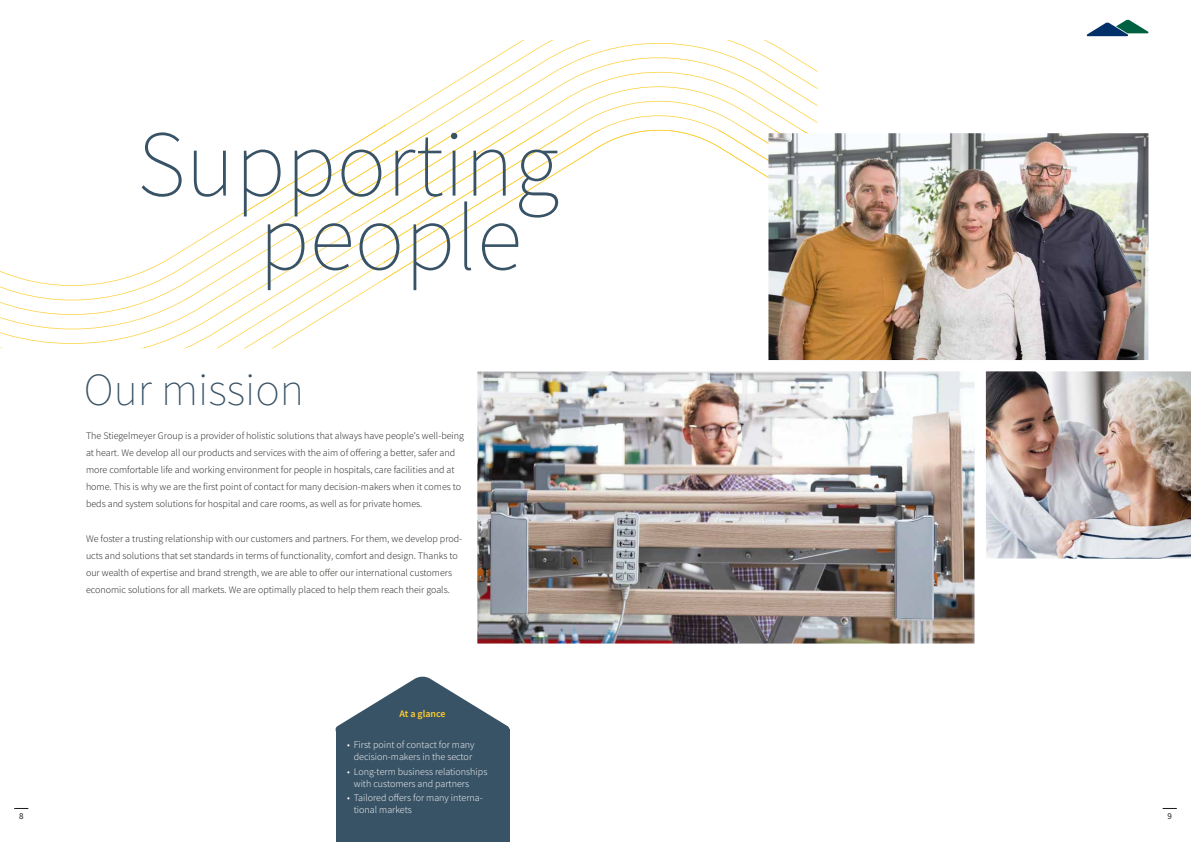
<style>
.page{position:relative;width:1191px;height:842px;background:#fff}
.page>*{position:absolute;margin:0;border:0;box-sizing:border-box;transform-origin:0 0}
.t1{font:200 94px/73.7px "Source Sans Pro";color:#395366}
.t2{font:200 46px "Source Sans Pro";color:#395366}
.t3{font:300 10px/17px "Source Sans Pro";color:#1a1a18}
.t4{font:300 10px/12px "Source Sans Pro";color:#fff}
.t5{font:600 10px "Source Sans Pro";color:#fece31}
.t6{font:9px "Source Sans Pro";color:#1a1a18}
</style>
<div class="page">
<svg style="left:1162px;top:808px;width:14px;height:1px"></svg>
<svg style="left:14px;top:808px;width:14px;height:1px"></svg>
<svg style="left:0;top:213px;width:384px;height:136px"></svg>
<svg style="left:384px;top:40px;width:433px;height:90px"></svg>
<img style="left:986px;top:371px;width:205px;height:187px">
<img style="left:477px;top:371px;width:497px;height:272px">
<svg style="left:1086px;top:20px;width:62px;height:16px"></svg>
<img style="left:768px;top:133px;width:380px;height:227px">
<svg style="left:335px;top:676px;width:175px;height:58px"></svg>
<div style="left:335px;top:729px;width:174px;height:113px;background:#395366"></div>
<svg style="left:734px;top:40px;width:83px;height:20px"></svg>
<h1 class="t1" style="left:259px;top:128px;width:302px;text-indent:-122px">Supporting people</h1>
<h2 class="t2" style="left:84px;top:362px;width:222px">Our mission</h2>
<p class="t3" style="left:86px;top:428px;width:379px">The Stiegelmeyer Group is a provider of holistic solutions that always have people's well-being at heart. We develop all our products and services with the aim of offering a better, safer and more comfortable life and working environment for people in hospitals, care facilities and at home. This is why we are the first point of contact for many decision-makers when it comes to beds and system solutions for hospital and care rooms, as well as for private homes.</p>
<p class="t3" style="left:86px;top:530px;width:378px">We foster a trusting relationship with our customers and partners. For them, we develop prod&shy;ucts and solutions that set standards in terms of functionality, comfort and design. Thanks to our wealth of expertise and brand strength, we are able to offer our international customers economic solutions for all markets. We are optimally placed to help them reach their goals.</p>
<p class="t5" style="left:399px;top:707px;width:48px">At a glance</p>
<p class="t4" style="left:347px;top:738px;width:129px;text-align:center">• First point of contact for many decision-makers in the sector</p>
<p class="t4" style="left:354px;top:765px;width:135px;text-indent:-7px">• Long-term business relationships with customers and partners</p>
<p class="t4" style="left:354px;top:792px;width:130px;text-indent:-7px">• Tailored offers for many interna&shy;tional markets</p>
<p class="t6" style="left:19px;top:811px;width:6px">8</p>
<p class="t6" style="left:1167px;top:811px;width:6px">9</p>
</div>
